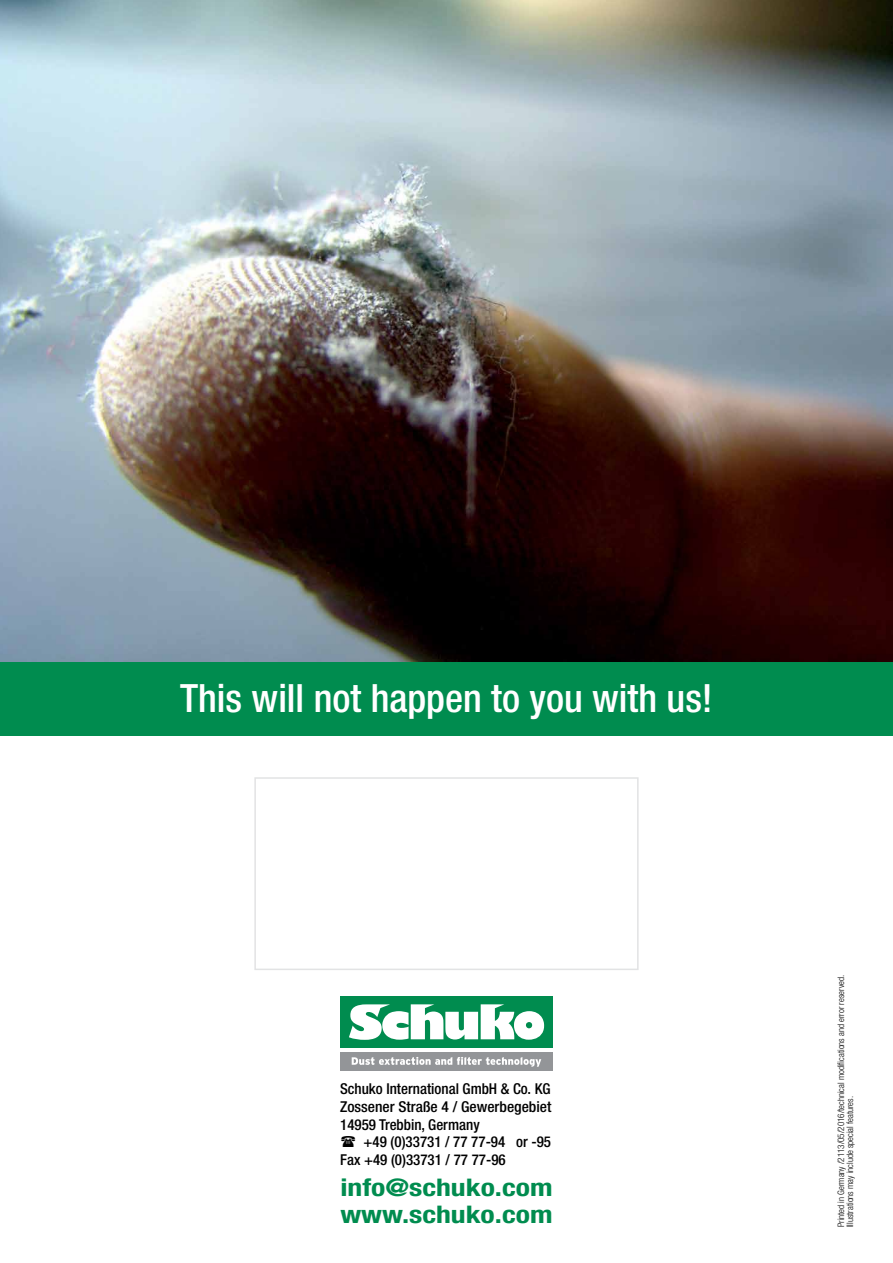
<style>
.page{position:relative;width:893px;height:1263px;background:#fff}
.page>*{position:absolute;margin:0;border:0;box-sizing:border-box;transform-origin:0 0}
.t1{font:500 condensed 39px "Helvetica Neue LT Pro";color:#fff}
.t2{font:700 condensed 24.3px/27px "Helvetica Neue LT Pro";color:#008c4f;scale:1.22 1}
.t3{font:500 condensed 15px/17.9px "Helvetica Neue LT Pro";color:#000;text-align:justify}
.t4{font:300 condensed 9px/9px "Helvetica Neue LT Pro";color:#000}
</style>
<div class="page">
<div style="left:0;top:661px;width:893px;height:75px;background:#008c4f"></div>
<div style="left:340px;top:996px;width:213px;height:51px;background:#008c4f"></div>
<div style="left:340px;top:1052px;width:213px;height:18px;background:#939598"></div>
<svg style="left:349px;top:1004px;width:195px;height:36px"></svg>
<svg style="left:352px;top:1057px;width:189px;height:10px"></svg>
<img style="left:0;top:0;width:893px;height:661px">
<div style="left:254px;top:777px;width:385px;height:193px;border:2px solid #e2e3e4"></div>
<h1 class="t1" style="left:180px;top:675px;width:534px">This will not happen to you with us!</h1>
<p class="t3" style="left:340px;top:1079px;width:213px">Schuko International GmbH &amp; Co. KG Zossener Straße 4 / Gewerbegebiet 14959 Trebbin, Germany</p>
<p class="t3" style="left:340px;top:1133px;width:212px;text-indent:23px">+49 (0)33731 / 77 77-94 or -95<br>Fax +49 (0)33731 / 77 77-96</p>
<h2 class="t2" style="left:340px;top:1174px;width:175px">info@schuko.com www.schuko.com</h2>
<p class="t4" style="left:836px;top:1227px;width:254px;rotate:-90deg">Printed in Germany /2113/05/2016/technical modifications and error reserved.<br>Illustrations may include special features.</p>
</div>
